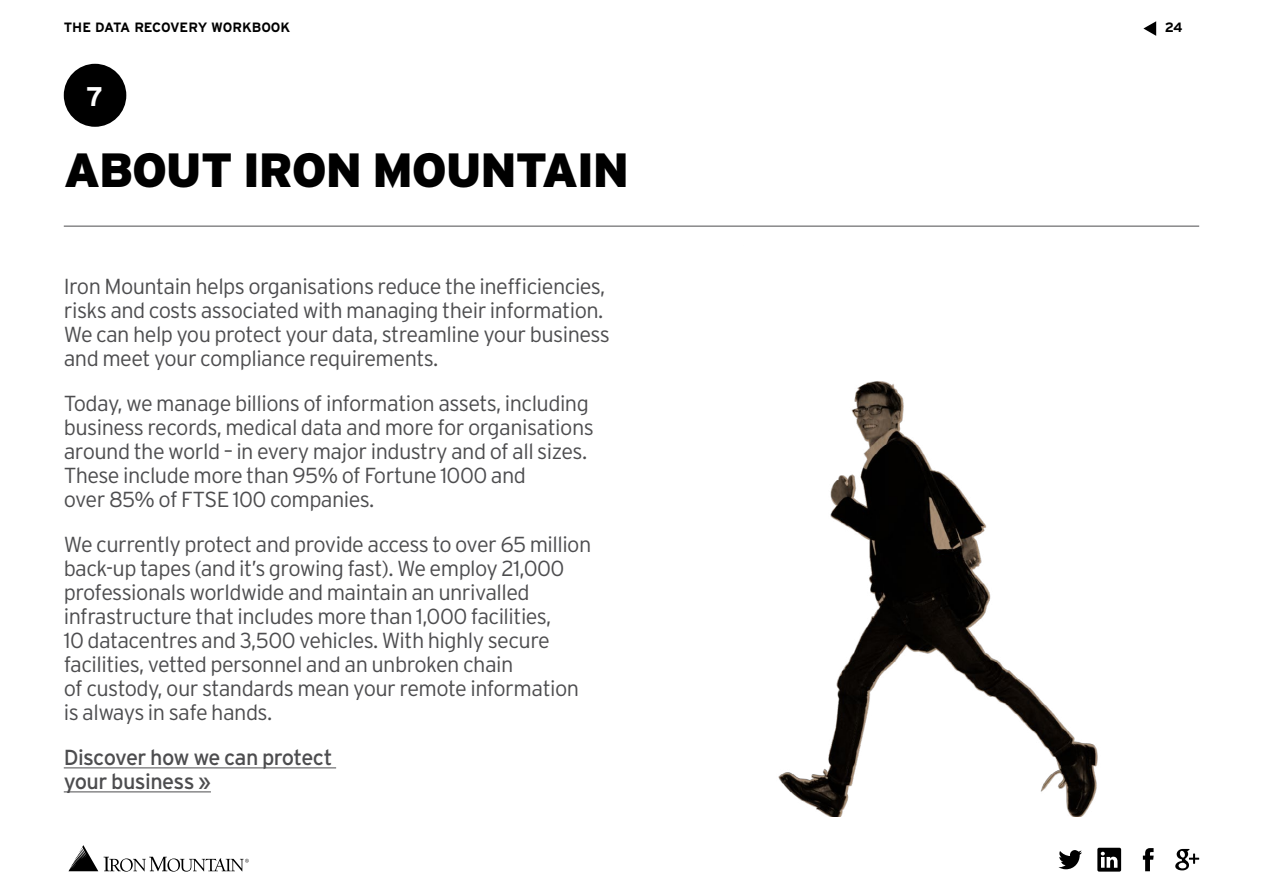
<style>
.page{position:relative;width:1263px;height:893px;background:#fff}
.page>*{position:absolute;margin:0;border:0;box-sizing:border-box;transform-origin:0 0}
.t1{font:900 48px "Interstate";letter-spacing:-.025em;color:#000}
.t2{font:700 27px "Interstate";color:#fff}
.t3{font:300 21.75px/24px "Interstate";letter-spacing:-.025em;color:#4d4d4f}
.t4{font:21.75px/24px "Interstate";letter-spacing:-.025em;color:#4d4d4f}
.t5{font:700 13.5px "Interstate";letter-spacing:-.005em;color:#000}
</style>
<div class="page">
<hr style="left:64px;top:226px;width:1135px;height:1px;background:#4d4d4f">
<svg style="left:1143px;top:848px;width:10px;height:23px"></svg>
<svg style="left:1097px;top:848px;width:24px;height:24px"></svg>
<svg style="left:1058px;top:850px;width:24px;height:19px"></svg>
<svg style="left:1175px;top:849px;width:24px;height:21px"></svg>
<svg style="left:1143px;top:21px;width:13px;height:15px"></svg>
<svg style="left:69px;top:845px;width:29px;height:26px"></svg>
<svg style="left:104px;top:857px;width:145px;height:15px"></svg>
<div style="left:64px;top:64px;width:62px;height:63px;background:#000;border-radius:50%"></div>
<img style="left:778px;top:381px;width:320px;height:435px">
<hr style="left:64px;top:768px;width:272px;height:1px;background:#4d4d4f">
<hr style="left:64px;top:792px;width:147px;height:1px;background:#4d4d4f">
<p class="t5" style="left:64px;top:20px;width:228px">THE DATA RECOVERY WORKBOOK</p>
<p class="t5" style="left:1165px;top:20px;width:19px">24</p>
<p class="t2" style="left:86px;top:82px;width:19px">7</p>
<h1 class="t1" style="left:64px;top:143px;width:567px">ABOUT IRON MOUNTAIN</h1>
<p class="t3" style="left:64px;top:274px;width:548px">Iron Mountain helps organisations reduce the inefficiencies, risks and costs associated with managing their information.<br>We can help you protect your data, streamline your business and meet your compliance requirements.</p>
<p class="t3" style="left:64px;top:391px;width:532px">Today, we manage billions of information assets, including business records, medical data and more for organisations around the world – in every major industry and of all sizes.<br>These include more than 95% of Fortune 1000 and<br>over 85% of FTSE 100 companies.</p>
<p class="t3" style="left:64px;top:532px;width:529px">We currently protect and provide access to over 65 million back-up tapes (and it’s growing fast). We employ 21,000 professionals worldwide and maintain an unrivalled infrastructure that includes more than 1,000 facilities,<br>10 datacentres and 3,500 vehicles. With highly secure facilities, vetted personnel and an unbroken chain<br>of custody, our standards mean your remote information is always in safe hands.</p>
<p class="t4" style="left:64px;top:745px;width:270px">Discover how we can protect your business »</p>
</div>
